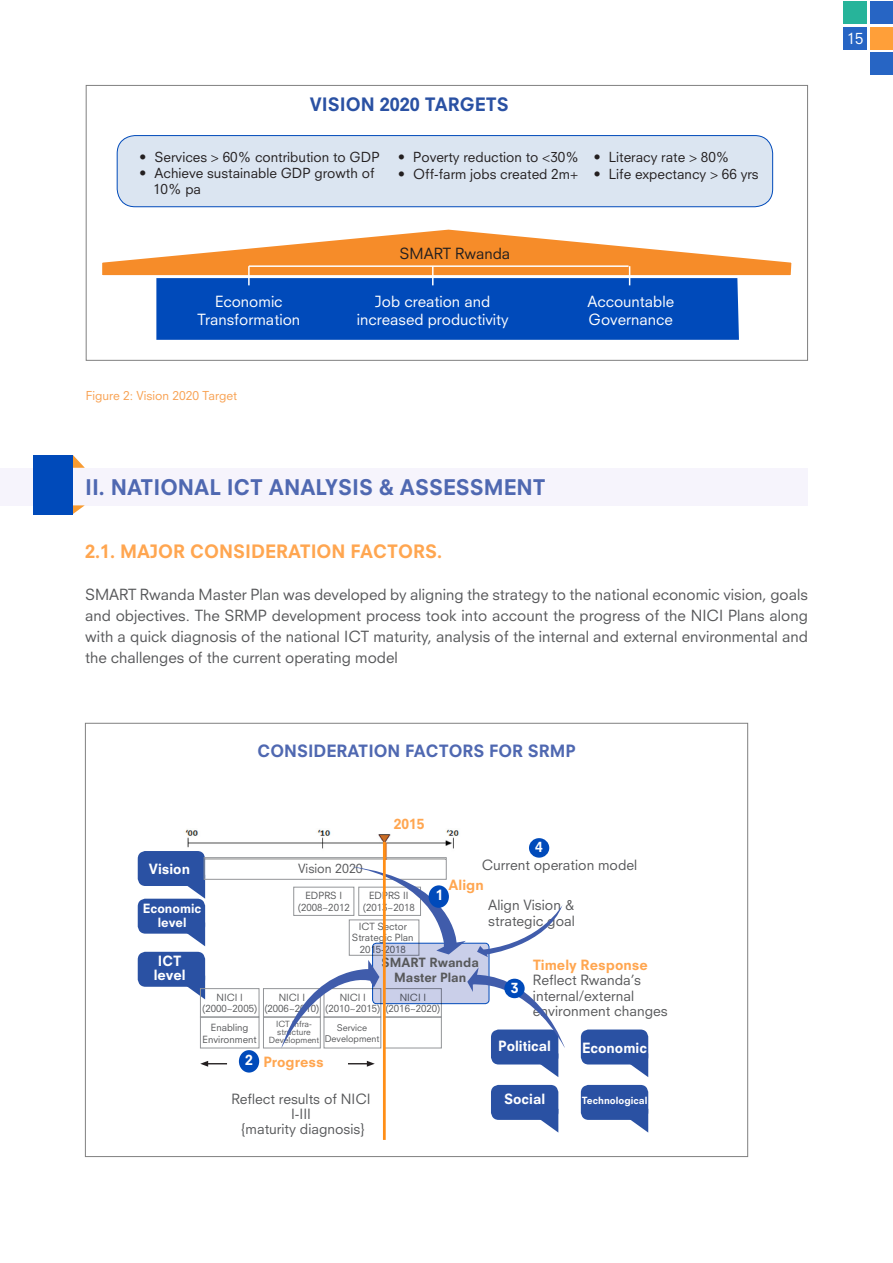
<style>
.page{position:relative;width:893px;height:1263px;background:#fff}
.page>*{position:absolute;margin:0;border:0;box-sizing:border-box;transform-origin:0 0}
.t1{font:800 21px "Neuzeit SLT Std";color:#4f68b1}
.SUB_TITLE{font:800 18px "Neuzeit SLT Std";color:#ffa650}
.t2{font:800 18px "Neuzeit SLT Std";color:#2a51a3}
.t3{font:800 16.5px "Neuzeit SLT Std";color:#4f68b1}
.BODY{font:15px/21px "Neuzeit SLT Std";color:#57585a;text-align:justify}
.t4{font:15px "Neuzeit SLT Std";color:#fff}
.t5{font:15px "Neuzeit SLT Std";color:#231f20}
.t6{font:13.8px/15.1px "Neuzeit SLT Std";color:#57585a;text-align:center}
.t7{font:800 13.8px "Neuzeit SLT Std";color:#fff}
.t8{font:800 13.8px "Neuzeit SLT Std";color:#ffa650}
.t9{font:13.5px "Neuzeit SLT Std";color:#231f20}
.t10{font:800 12.45px "Neuzeit SLT Std";color:#57585a}
.t11{font:800 12.45px "Neuzeit SLT Std";color:#fff}
.BODY-2{font:12.45px "Neuzeit SLT Std";color:#57585a}
.BODY-3{font:12px "Neuzeit SLT Std";color:#f8a151}
.BODY-4{font:9.6px/11.6px "Neuzeit SLT Std";color:#57585a;text-align:center}
.t12{font:800 9.6px "Neuzeit SLT Std";color:#fff}
.BODY-5{font:9px/10.8px "Neuzeit SLT Std";color:#57585a;text-align:center}
.BODY-6{font:8.25px/8.2px "Neuzeit SLT Std";color:#57585a;text-align:center}
</style>
<div class="page">
<div style="left:870px;top:1px;width:23px;height:23px;background:#2765c4"></div>
<div style="left:843px;top:1px;width:24px;height:23px;background:#27b49a"></div>
<div style="left:870px;top:27px;width:23px;height:22px;background:#ff9f39"></div>
<div style="left:870px;top:52px;width:23px;height:22px;background:#2765c4"></div>
<div style="left:843px;top:27px;width:24px;height:22px;background:#2765c4"></div>
<div style="left:0;top:468px;width:808px;height:37px;background:#f6f4fc"></div>
<svg style="left:73px;top:505px;width:12px;height:9px"></svg>
<svg style="left:73px;top:455px;width:12px;height:13px"></svg>
<div style="left:33px;top:455px;width:40px;height:59px;background:#004aba"></div>
<img style="left:142px;top:829px;width:317px;height:30px">
<div style="left:529px;top:838px;width:20px;height:20px;background:#004aba;border-radius:50%"></div>
<div style="left:239px;top:1050px;width:20px;height:22px;background:#004aba;border-radius:50%"></div>
<div style="left:138px;top:851px;width:67px;height:35px;background:#2a51a3;border-radius:8px"></div>
<svg style="left:187px;top:875px;width:18px;height:24px"></svg>
<div style="left:138px;top:899px;width:67px;height:35px;background:#2a51a3;border-radius:8px"></div>
<svg style="left:187px;top:929px;width:18px;height:17px"></svg>
<div style="left:138px;top:952px;width:67px;height:35px;background:#2a51a3;border-radius:8px"></div>
<svg style="left:187px;top:982px;width:18px;height:17px"></svg>
<div style="left:491px;top:1085px;width:67px;height:35px;background:#2a51a3;border-radius:8px"></div>
<svg style="left:541px;top:1115px;width:17px;height:17px"></svg>
<div style="left:581px;top:1085px;width:67px;height:35px;background:#2a51a3;border-radius:8px"></div>
<svg style="left:631px;top:1115px;width:17px;height:17px"></svg>
<div style="left:581px;top:1029px;width:67px;height:35px;background:#2a51a3;border-radius:8px"></div>
<svg style="left:630px;top:1059px;width:18px;height:18px"></svg>
<div style="left:204px;top:857px;width:242px;height:22px;border:1px solid #939598"></div>
<div style="left:294px;top:887px;width:60px;height:28px;border:1px solid #939598"></div>
<div style="left:200px;top:988px;width:59px;height:29px;border:1px solid #939598"></div>
<div style="left:200px;top:1017px;width:59px;height:31px;border:1px solid #939598"></div>
<div style="left:263px;top:988px;width:57px;height:29px;border:1px solid #939598"></div>
<div style="left:263px;top:1017px;width:57px;height:31px;border:1px solid #939598"></div>
<div style="left:324px;top:988px;width:57px;height:29px;border:1px solid #939598"></div>
<div style="left:324px;top:1017px;width:57px;height:31px;border:1px solid #939598"></div>
<div style="left:384px;top:988px;width:58px;height:29px;border:1px solid #939598"></div>
<div style="left:384px;top:1017px;width:58px;height:31px;border:1px solid #939598"></div>
<div style="left:373px;top:943px;width:116px;height:61px;background:#cacfe9;border-radius:4px"></div>
<div style="left:372px;top:943px;width:117px;height:61px;border:1px solid #004aba;border-radius:4px"></div>
<svg style="left:349px;top:866px;width:117px;height:88px"></svg>
<svg style="left:281px;top:960px;width:98px;height:88px"></svg>
<svg style="left:477px;top:906px;width:85px;height:51px"></svg>
<svg style="left:467px;top:967px;width:98px;height:110px"></svg>
<hr style="left:383px;top:842px;width:3px;height:298px;background:#ff8e16">
<svg style="left:200px;top:1061px;width:27px;height:6px"></svg>
<svg style="left:348px;top:1061px;width:27px;height:6px"></svg>
<div style="left:504px;top:979px;width:21px;height:19px;background:#004aba;border-radius:50%"></div>
<div style="left:429px;top:885px;width:20px;height:23px;background:#004aba;border-radius:50%"></div>
<div style="left:117px;top:136px;width:656px;height:71px;background:#dbe5f1;border-radius:18px"></div>
<div style="left:117px;top:135px;width:656px;height:72px;border:1px solid #004aba;border-radius:18px"></div>
<div style="left:156px;top:285px;width:583px;height:55px;background:#004aba"></div>
<svg style="left:102px;top:229px;width:690px;height:56px"></svg>
<hr style="left:249px;top:265px;width:379px;height:2px;background:#fff">
<p class="t2" style="left:310px;top:93px;width:200px">VISION 2020 TARGETS</p>
<p class="t9" style="left:140px;top:148px;width:241px">• Services &gt; 60% contribution to GDP</p>
<p class="t9" style="left:140px;top:164px;width:236px">• Achieve sustainable GDP growth of</p>
<p class="t9" style="left:153px;top:181px;width:50px">10% pa</p>
<p class="t9" style="left:398px;top:149px;width:182px">• Poverty reduction to &lt;30%</p>
<p class="t9" style="left:398px;top:165px;width:181px">• Off-farm jobs created 2m+</p>
<p class="t9" style="left:594px;top:149px;width:137px">• Literacy rate &gt; 80%</p>
<p class="t9" style="left:594px;top:165px;width:166px">• Life expectancy &gt; 66 yrs</p>
<p class="t4" style="left:215px;top:293px;width:69px">Economic</p>
<p class="t4" style="left:198px;top:311px;width:104px">Transformation</p>
<p class="t5" style="left:400px;top:244px;width:112px">SMART Rwanda</p>
<p class="t4" style="left:375px;top:293px;width:117px">Job creation and</p>
<p class="t4" style="left:357px;top:311px;width:153px">increased productivity</p>
<p class="t4" style="left:587px;top:293px;width:88px">Accountable</p>
<p class="t4" style="left:589px;top:311px;width:86px">Governance</p>
<p class="BODY-3" style="left:86px;top:388px;width:153px">Figure 2: Vision 2020 Target</p>
<p class="t1" style="left:85px;top:475px;width:462px">II. NATIONAL ICT ANALYSIS &amp; ASSESSMENT</p>
<p class="SUB_TITLE" style="left:85px;top:541px;width:359px">2.1. MAJOR CONSIDERATION FACTORS.</p>
<p class="BODY" style="left:85px;top:584px;width:724px">SMART Rwanda Master Plan was developed by aligning the strategy to the national economic vision, goals and objectives. The SRMP development process took into account the progress of the NICI Plans along with a quick diagnosis of the national ICT maturity, analysis of the internal and external environmental and the challenges of the current operating model</p>
<p class="t3" style="left:258px;top:740px;width:319px">CONSIDERATION FACTORS FOR SRMP</p>
<p class="t8" style="left:394px;top:816px;width:32px">2015</p>
<p class="t7" style="left:535px;top:838px;width:9px">4</p>
<p class="t6" style="left:482px;top:857px;width:157px">Current operation model</p>
<p class="t7" style="left:149px;top:860px;width:43px">Vision</p>
<p class="t11" style="left:143px;top:901px;width:60px">Economic</p>
<p class="t11" style="left:158px;top:915px;width:30px">level</p>
<p class="t7" style="left:158px;top:952px;width:25px">ICT</p>
<p class="t7" style="left:154px;top:966px;width:34px">level</p>
<p class="BODY-2" style="left:298px;top:860px;width:66px">Vision 2020</p>
<p class="BODY-4" style="left:306px;top:890px;width:38px">EDPRS I</p>
<p class="BODY-4" style="left:298px;top:901px;width:53px">(2008~2012</p>
<p class="t8" style="left:449px;top:876px;width:37px">Align</p>
<p class="t7" style="left:436px;top:886px;width:9px">1</p>
<p class="BODY-4" style="left:369px;top:890px;width:41px">EDPRS II</p>
<p class="BODY-4" style="left:363px;top:901px;width:53px">(2013~2018</p>
<p class="BODY-4" style="left:359px;top:920px;width:50px">ICT Sector</p>
<p class="BODY-4" style="left:352px;top:932px;width:63px">Strategic Plan</p>
<p class="BODY-4" style="left:360px;top:943px;width:48px">2015-2018</p>
<p class="t10" style="left:381px;top:954px;width:99px">SMART Rwanda</p>
<p class="t10" style="left:394px;top:970px;width:74px">Master Plan</p>
<p class="t6" style="left:488px;top:898px;width:88px">Align Vision &amp;</p>
<p class="t6" style="left:488px;top:913px;width:88px">strategic goal</p>
<p class="t8" style="left:533px;top:957px;width:116px">Timely Response</p>
<p class="t6" style="left:533px;top:972px;width:109px">Reflect Rwanda’s</p>
<p class="t6" style="left:533px;top:988px;width:103px">internal/external</p>
<p class="t6" style="left:533px;top:1003px;width:136px">environment changes</p>
<p class="t7" style="left:511px;top:979px;width:9px">3</p>
<p class="BODY-4" style="left:217px;top:991px;width:28px">NICI I</p>
<p class="BODY-4" style="left:202px;top:1003px;width:57px">(2000~2005)</p>
<p class="BODY-4" style="left:203px;top:1022px;width:56px">Enabling<br>Environment</p>
<p class="BODY-5" style="left:325px;top:1022px;width:56px">Service<br>Development</p>
<p class="BODY-4" style="left:279px;top:991px;width:28px">NICI I</p>
<p class="BODY-4" style="left:264px;top:1003px;width:57px">(2006~2010)</p>
<p class="BODY-4" style="left:340px;top:991px;width:28px">NICI I</p>
<p class="BODY-4" style="left:325px;top:1003px;width:57px">(2010~2015)</p>
<p class="BODY-4" style="left:400px;top:991px;width:28px">NICI I</p>
<p class="BODY-4" style="left:385px;top:1003px;width:57px">(2016~2020)</p>
<p class="BODY-6" style="left:269px;top:1020px;width:52px">ICT Infra&shy;structure<br>Development</p>
<p class="t7" style="left:498px;top:1038px;width:54px">Political</p>
<p class="t7" style="left:582px;top:1040px;width:66px">Economic</p>
<p class="t7" style="left:504px;top:1090px;width:43px">Social</p>
<p class="t12" style="left:582px;top:1095px;width:67px">Technological</p>
<p class="t7" style="left:245px;top:1051px;width:9px">2</p>
<p class="t8" style="left:263px;top:1053px;width:62px">Progress</p>
<p class="t6" style="left:231px;top:1091px;width:141px">Reflect results of NICI<br>I-III</p>
<p class="t6" style="left:241px;top:1121px;width:126px">{maturity diagnosis}</p>
<p class="t4" style="left:847px;top:29px;width:18px">15</p>
</div>
